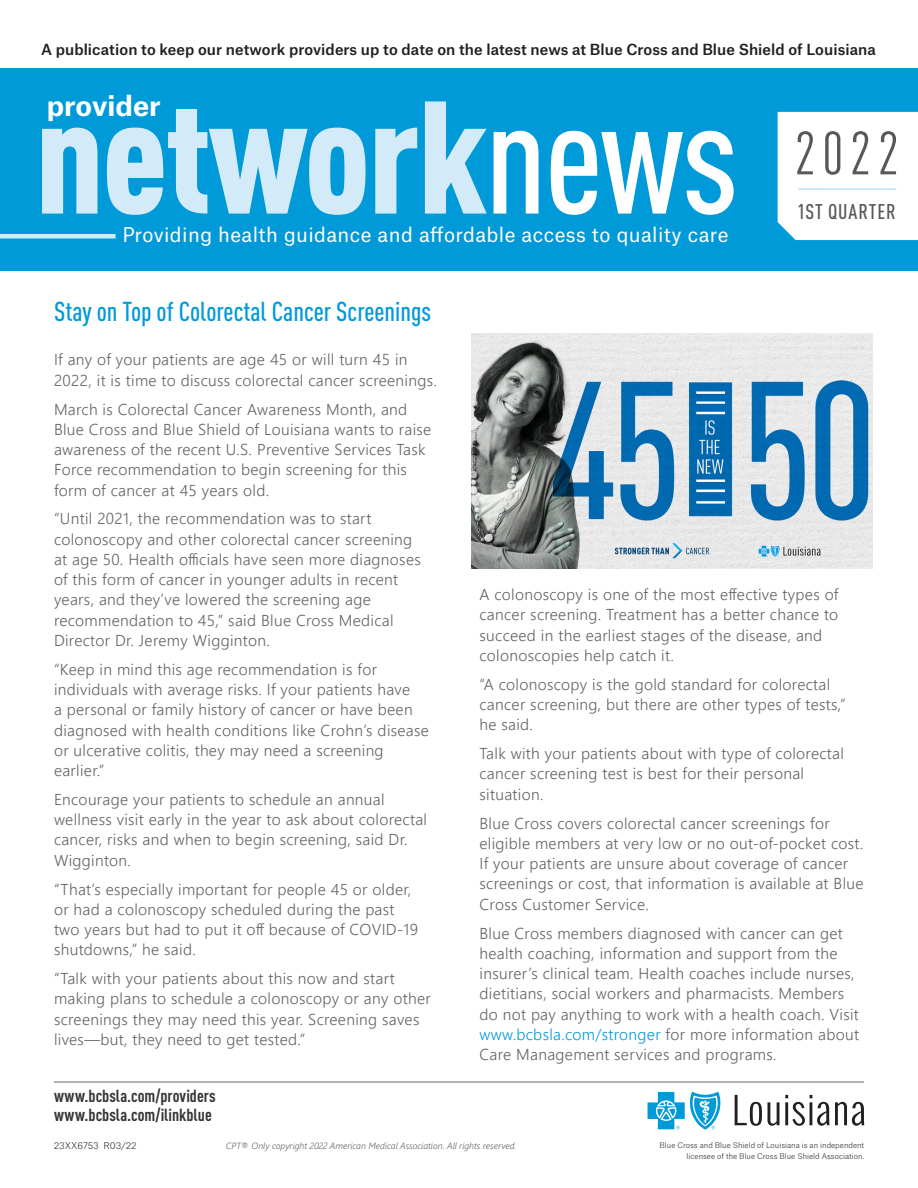
<style>
.page{position:relative;width:918px;height:1188px;background:#fff}
.page>*{position:absolute;margin:0;border:0;box-sizing:border-box;transform-origin:0 0}
.t1{font:900 condensed 157.5px "DINOT";letter-spacing:-.015em;color:#d3ebf8}
.t2{font:condensed 60px "DINOT";color:#57585a}
.t3{font:500 condensed 27px "DINOT";color:#009ad9}
.t4{font:700 27px "Atlas Grotesk";color:#fff}
.t5{font:500 condensed 21px "DINOT";letter-spacing:.04em;color:#57585a}
.t6{font:19.5px "Atlas Grotesk";letter-spacing:.02em;color:#fff}
.t7{font:700 condensed 17.25px/19.5px "DINOT";letter-spacing:.005em;color:#363536}
.fine_print{font:300 15.75px/20.2px "Segoe UI";letter-spacing:.02em;color:#636366}
.t8{font:500 14.7px "Atlas Grotesk";letter-spacing:.005em;color:#231f20}
.t9{font:italic 300 9px "Segoe UI";color:#636366}
.t10{font:300 9px "Atlas Grotesk";letter-spacing:-.005em;color:#363536}
.t11{font:300 7.5px/10.5px "Atlas Grotesk";color:#363536;text-align:right}
.s1{font-weight:500;color:#fff}
.s2{color:#009ad9}
</style>
<div class="page">
<hr style="left:54px;top:1081px;width:810px;height:2px;background:#b2b3b7">
<svg style="left:648px;top:1092px;width:73px;height:38px"></svg>
<svg style="left:735px;top:1095px;width:129px;height:31px"></svg>
<div style="left:0;top:68px;width:918px;height:202px;background:#009ad9"></div>
<div style="left:778px;top:112px;width:140px;height:128px;background:#fff"></div>
<hr style="left:798px;top:189px;width:98px;height:1px;background:#9bd2f0">
<hr style="left:0;top:234px;width:116px;height:4px;background:#d3ebf8">
<img style="left:471px;top:333px;width:402px;height:235px">
<p class="t8" style="left:41px;top:37px;width:836px">A publication to keep our network providers up to date on the latest news at Blue Cross and Blue Shield of Louisiana</p>
<h3 class="t4" style="left:47px;top:84px;width:115px">provider</h3>
<h1 class="t1" style="left:35px;top:59px;width:705px">network<span class="s1">news</span></h1>
<p class="t6" style="left:122px;top:219px;width:608px">Providing health guidance and affordable access to quality care</p>
<h2 class="t2" style="left:794px;top:118px;width:106px">2022</h2>
<h3 class="t5" style="left:797px;top:199px;width:100px">1ST QUARTER</h3>
<p class="t3" style="left:54px;top:295px;width:379px">Stay on Top of Colorectal Cancer Screenings</p>
<p class="fine_print" style="left:54px;top:348px;width:384px">If any of your patients are age 45 or will turn 45 in<br>2022, it is time to discuss colorectal cancer screenings.</p>
<p class="fine_print" style="left:54px;top:397px;width:379px">March is Colorectal Cancer Awareness Month, and Blue Cross and Blue Shield of Louisiana wants to raise awareness of the recent U.S. Preventive Services Task Force recommendation to begin screening for this form of cancer at 45 years old.</p>
<p class="fine_print" style="left:54px;top:507px;width:368px">“Until 2021, the recommendation was to start colonoscopy and other colorectal cancer screening at age 50. Health officials have seen more diagnoses of this form of cancer in younger adults in recent years, and they’ve lowered the screening age recommendation to 45,” said Blue Cross Medical Director Dr. Jeremy Wigginton.</p>
<p class="fine_print" style="left:54px;top:658px;width:376px">“Keep in mind this age recommendation is for individuals with average risks. If your patients have<br>a personal or family history of cancer or have been diagnosed with health conditions like Crohn’s disease or ulcerative colitis, they may need a screening earlier.”</p>
<p class="fine_print" style="left:54px;top:788px;width:375px">Encourage your patients to schedule an annual wellness visit early in the year to ask about colorectal cancer, risks and when to begin screening, said Dr.<br>Wigginton.</p>
<p class="fine_print" style="left:54px;top:877px;width:366px">“That’s especially important for people 45 or older, or had a colonoscopy scheduled during the past two years but had to put it off because of COVID-19 shutdowns,” he said.</p>
<p class="fine_print" style="left:54px;top:967px;width:378px">“Talk with your patients about this now and start making plans to schedule a colonoscopy or any other screenings they may need this year. Screening saves lives—but, they need to get tested.”</p>
<p class="t7" style="left:54px;top:1086px;width:163px">www.bcbsla.com/providers www.bcbsla.com/ilinkblue</p>
<p class="fine_print" style="left:480px;top:583px;width:360px">A colonoscopy is one of the most effective types of cancer screening. Treatment has a better chance to succeed in the earliest stages of the disease, and colonoscopies help catch it.</p>
<p class="fine_print" style="left:480px;top:673px;width:368px">“A colonoscopy is the gold standard for colorectal cancer screening, but there are other types of tests,” he said.</p>
<p class="fine_print" style="left:480px;top:742px;width:366px">Talk with your patients about with type of colorectal cancer screening test is best for their personal situation.</p>
<p class="fine_print" style="left:480px;top:811px;width:386px">Blue Cross covers colorectal cancer screenings for eligible members at very low or no out-of-pocket cost.<br>If your patients are unsure about coverage of cancer screenings or cost, that information is available at Blue Cross Customer Service.</p>
<p class="fine_print" style="left:480px;top:921px;width:381px">Blue Cross members diagnosed with cancer can get health coaching, information and support from the insurer’s clinical team. Health coaches include nurses, dietitians, social workers and pharmacists. Members do not pay anything to work with a health coach. Visit <span class="s2">www.bcbsla.com/stronger</span> for more information about Care Management services and programs.</p>
<p class="t10" style="left:54px;top:1139px;width:84px">23XX6753 R03/22</p>
<p class="t9" style="left:226px;top:1137px;width:292px">CPT® Only copyright 2022 American Medical Association. All rights reserved.</p>
<p class="t11" style="left:660px;top:1139px;width:206px">Blue Cross and Blue Shield of Louisiana is an independent licensee of the Blue Cross Blue Shield Association.</p>
</div>
